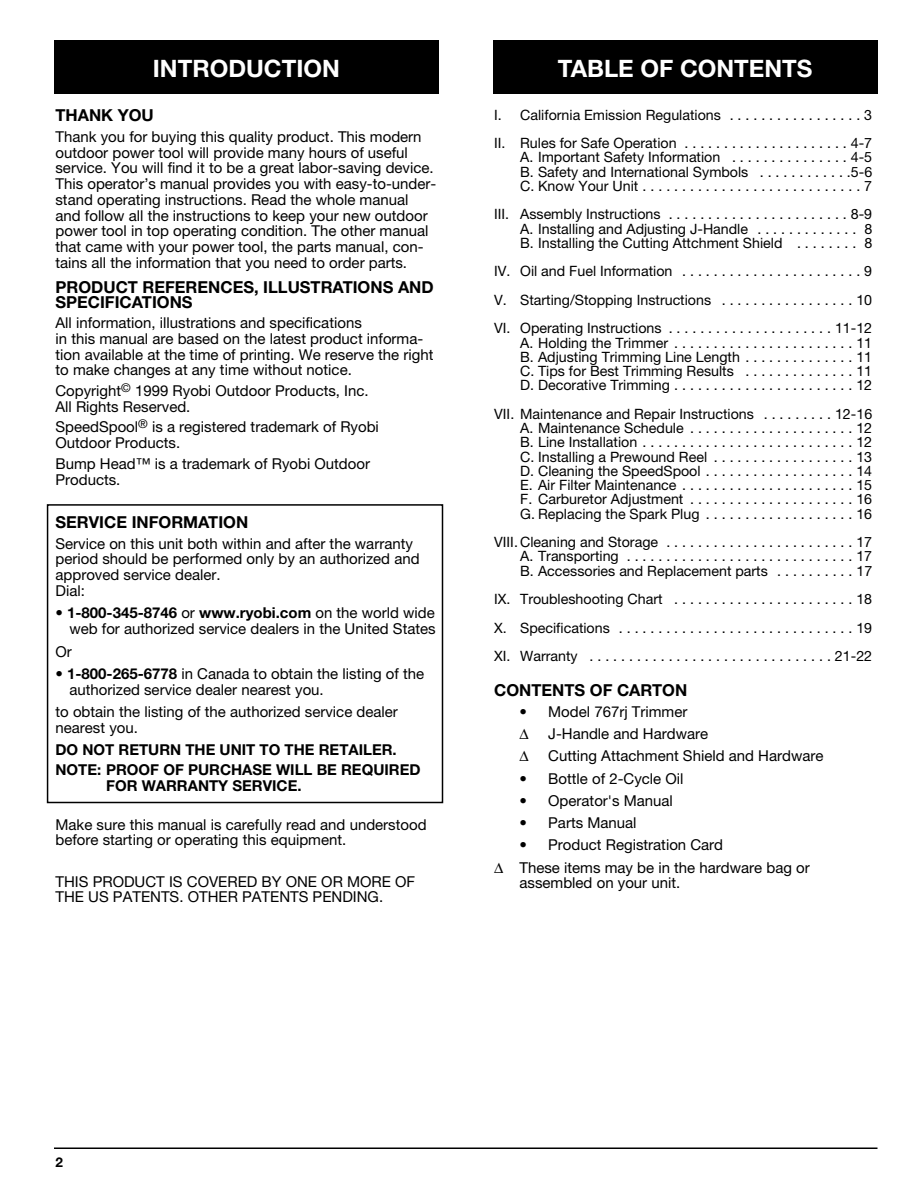
<style>
.page{position:relative;width:918px;height:1188px;background:#fff}
.page>*{position:absolute;margin:0;border:0;box-sizing:border-box;transform-origin:0 0}
.t1{font:700 24px "Helvetica Neue";color:#fff}
.t2{font:700 16.5px/15px "Helvetica Neue";color:#000}
.t3{font:15px/15.8px "Helvetica Neue";color:#000}
.t4{font:700 15px/20.1px "Helvetica Neue";color:#000}
.t5{font:14.25px/14.2px "Helvetica Neue";color:#000;text-align:justify}
.t6{font:700 13.5px "Helvetica Neue";color:#000}
.s1{font-weight:700}
</style>
<div class="page">
<div style="left:54px;top:40px;width:385px;height:54px;background:#000"></div>
<div style="left:493px;top:40px;width:385px;height:54px;background:#000"></div>
<hr style="left:54px;top:1148px;width:824px;height:1px;background:#000">
<div style="left:47px;top:504px;width:396px;height:299px;border:2px solid #000"></div>
<h1 class="t1" style="left:153px;top:60px;width:189px">INTRODUCTION</h1>
<h1 class="t1" style="left:558px;top:60px;width:256px">TABLE OF CONTENTS</h1>
<p class="t2" style="left:56px;top:109px;width:100px">THANK YOU</p>
<p class="t3" style="left:56px;top:130px;width:382px">Thank you for buying this quality product. This modern outdoor power tool will provide many hours of useful service. You will find it to be a great labor-saving device.<br>This operator’s manual provides you with easy-to-under&shy;stand operating instructions. Read the whole manual and follow all the instructions to keep your new outdoor power tool in top operating condition. The other manual that came with your power tool, the parts manual, con&shy;tains all the information that you need to order parts.</p>
<p class="t2" style="left:56px;top:281px;width:380px">PRODUCT REFERENCES, ILLUSTRATIONS AND<br>SPECIFICATIONS</p>
<p class="t3" style="left:56px;top:316px;width:380px">All information, illustrations and specifications<br>in this manual are based on the latest product informa&shy;tion available at the time of printing. We reserve the right to make changes at any time without notice.</p>
<p class="t3" style="left:55px;top:384px;width:315px">Copyright<sup>©</sup> 1999 Ryobi Outdoor Products, Inc.<br>All Rights Reserved.</p>
<p class="t3" style="left:55px;top:421px;width:325px">SpeedSpool<sup>®</sup> is a registered trademark of Ryobi<br>Outdoor Products.</p>
<p class="t3" style="left:56px;top:457px;width:316px">Bump Head™ is a trademark of Ryobi Outdoor<br>Products.</p>
<p class="t2" style="left:56px;top:516px;width:194px">SERVICE INFORMATION</p>
<p class="t3" style="left:56px;top:537px;width:366px">Service on this unit both within and after the warranty period should be performed only by an authorized and approved service dealer.<br>Dial:</p>
<p class="t3" style="left:56px;top:606px;width:382px;text-align:right">• <span class="s1">1-800-345-8746</span> or <span class="s1">www.ryobi.com</span> on the world wide web for authorized service dealers in the United States</p>
<p class="t3" style="left:55px;top:645px;width:18px">Or</p>
<p class="t3" style="left:69px;top:667px;width:356px;text-indent:-14px"><span class="s1">• 1-800-265-6778</span> in Canada to obtain the listing of the authorized service dealer nearest you.</p>
<p class="t3" style="left:55px;top:706px;width:344px">to obtain the listing of the authorized service dealer nearest you.</p>
<p class="t4" style="left:56px;top:741px;width:367px">DO NOT RETURN THE UNIT TO THE RETAILER.<br>NOTE: PROOF OF PURCHASE WILL BE REQUIRED</p>
<p class="t4" style="left:106px;top:777px;width:197px">FOR WARRANTY SERVICE.</p>
<p class="t3" style="left:56px;top:818px;width:373px">Make sure this manual is carefully read and understood before starting or operating this equipment.</p>
<p class="t3" style="left:56px;top:875px;width:361px">THIS PRODUCT IS COVERED BY ONE OR MORE OF<br>THE US PATENTS. OTHER PATENTS PENDING.</p>
<p class="t5" style="left:494px;top:102px;width:379px;line-height:28.5px">I. California Emission Regulations . . . . . . . . . . . . . . . . . 3<br>II. Rules for Safe Operation . . . . . . . . . . . . . . . . . . . . . 4-7</p>
<p class="t5" style="left:520px;top:152px;width:354px">A. Important Safety Information . . . . . . . . . . . . . . . 4-5<br>B. Safety and International Symbols . . . . . . . . . . . .5-6<br>C. Know Your Unit . . . . . . . . . . . . . . . . . . . . . . . . . . . . 7</p>
<p class="t5" style="left:520px;top:209px;width:354px;text-indent:-26px">III. Assembly Instructions . . . . . . . . . . . . . . . . . . . . . . . 8-9<br>A. Installing and Adjusting J-Handle . . . . . . . . . . . . . 8<br>B. Installing the Cutting Attchment Shield . . . . . . . . 8</p>
<p class="t5" style="left:494px;top:258px;width:379px;line-height:28.5px">IV. Oil and Fuel Information . . . . . . . . . . . . . . . . . . . . . . . 9<br>V. Starting/Stopping Instructions . . . . . . . . . . . . . . . . . 10<br>VI. Operating Instructions . . . . . . . . . . . . . . . . . . . . . 11-12</p>
<p class="t5" style="left:520px;top:337px;width:354px">A. Holding the Trimmer . . . . . . . . . . . . . . . . . . . . . . . 11<br>B. Adjusting Trimming Line Length . . . . . . . . . . . . . . 11<br>C. Tips for Best Trimming Results . . . . . . . . . . . . . . 11<br>D. Decorative Trimming . . . . . . . . . . . . . . . . . . . . . . . 12</p>
<p class="t5" style="left:520px;top:408px;width:354px;text-indent:-26px">VII. Maintenance and Repair Instructions . . . . . . . . . 12-16<br>A. Maintenance Schedule . . . . . . . . . . . . . . . . . . . . . 12<br>B. Line Installation . . . . . . . . . . . . . . . . . . . . . . . . . . . 12<br>C. Installing a Prewound Reel . . . . . . . . . . . . . . . . . . 13<br>D. Cleaning the SpeedSpool . . . . . . . . . . . . . . . . . . . 14<br>E. Air Filter Maintenance . . . . . . . . . . . . . . . . . . . . . . 15<br>F. Carburetor Adjustment . . . . . . . . . . . . . . . . . . . . . 16<br>G. Replacing the Spark Plug . . . . . . . . . . . . . . . . . . . 16</p>
<p class="t5" style="left:520px;top:536px;width:354px;text-indent:-26px">VIII. Cleaning and Storage . . . . . . . . . . . . . . . . . . . . . . . . 17<br>A. Transporting . . . . . . . . . . . . . . . . . . . . . . . . . . . . . 17<br>B. Accessories and Replacement parts . . . . . . . . . . 17</p>
<p class="t5" style="left:494px;top:586px;width:379px;line-height:28.5px">IX. Troubleshooting Chart . . . . . . . . . . . . . . . . . . . . . . . 18<br>X. Specifications . . . . . . . . . . . . . . . . . . . . . . . . . . . . . . 19<br>XI. Warranty . . . . . . . . . . . . . . . . . . . . . . . . . . . . . . . 21-22</p>
<p class="t2" style="left:494px;top:684px;width:195px">CONTENTS OF CARTON</p>
<p class="t3" style="left:519px;top:705px;width:169px">• Model 767rj Trimmer</p>
<p class="t3" style="left:548px;top:727px;width:161px">J-Handle and Hardware</p>
<p class="t3" style="left:548px;top:750px;width:277px">Cutting Attachment Shield and Hardware</p>
<p class="t3" style="left:519px;top:772px;width:166px">• Bottle of 2-Cycle Oil</p>
<p class="t3" style="left:519px;top:794px;width:155px">• Operator's Manual</p>
<p class="t3" style="left:519px;top:816px;width:119px">• Parts Manual</p>
<p class="t3" style="left:494px;top:835px;width:317px;line-height:22.2px;text-indent:25px">• Product Registration Card<br>∆ These items may be in the hardware bag or</p>
<p class="t3" style="left:519px;top:877px;width:162px">assembled on your unit.</p>
<p class="t6" style="left:56px;top:1157px;width:9px">2</p>
</div>
